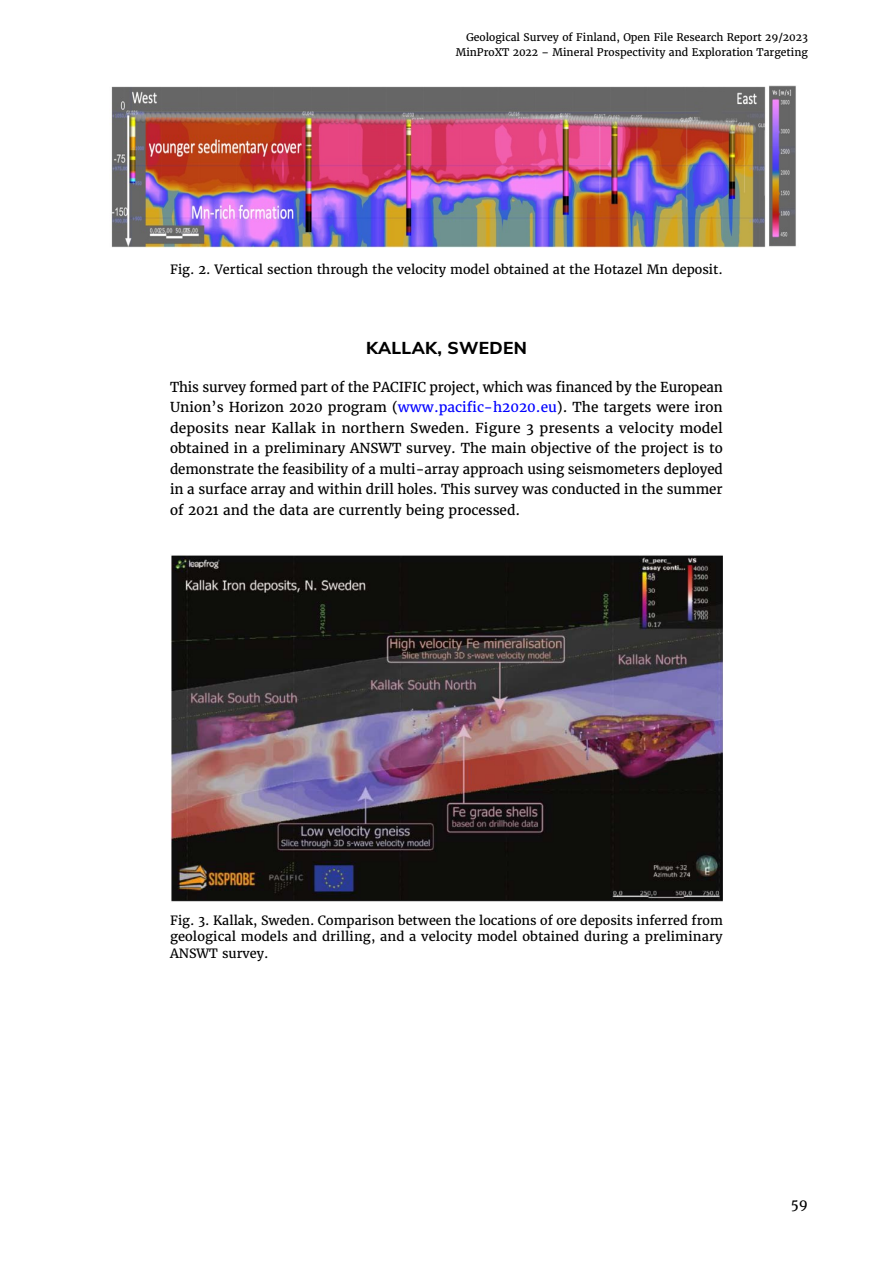
<style>
.page{position:relative;width:893px;height:1263px;background:#fff}
.page>*{position:absolute;margin:0;border:0;box-sizing:border-box;transform-origin:0 0}
.t1{font:24px "Calibri";color:#000}
.Ots1_AppendixMuliExtrabold_copy{font:800 17.25px "Muli";letter-spacing:.02em;color:#000}
.Leipis_eka{font:13.65px/20.5px "Merriweather";color:#000;text-align:justify}
.t2{font:12.75px/16.4px "Merriweather";color:#000;text-align:justify}
.t3{font:10.5px/14.7px "Merriweather";color:#000;text-align:right}
.s1{color:#00f}
</style>
<div class="page">
<img style="left:111px;top:85px;width:685px;height:162px">
<img style="left:171px;top:555px;width:552px;height:347px">
<p class="t3" style="left:456px;top:30px;width:354px">Geological Survey of Finland, Open File Research Report 29/2023<br>MinProXT 2022 – Mineral Prospectivity and Exploration Targeting</p>
<p class="t2" style="left:170px;top:261px;width:554px">Fig. 2. Vertical section through the velocity model obtained at the Hotazel Mn deposit.</p>
<h1 class="Ots1_AppendixMuliExtrabold_copy" style="left:366px;top:335px;width:162px">KALLAK, SWEDEN</h1>
<p class="Leipis_eka" style="left:170px;top:377px;width:554px">This survey formed part of the PACIFIC project, which was financed by the European Union’s Horizon 2020 program (<span class="s1">www.pacific-h2020.eu</span>). The targets were iron deposits near Kallak in northern Sweden. Figure 3 presents a velocity model obtained in a preliminary ANSWT survey. The main objective of the project is to demonstrate the feasibility of a multi-array approach using seismometers deployed in a surface array and within drill holes. This survey was conducted in the summer of 2021 and the data are currently being processed.</p>
<p class="t1" style="left:198px;top:468px;width:80px">Figure 3</p>
<p class="t2" style="left:170px;top:912px;width:554px">Fig. 3. Kallak, Sweden. Comparison between the locations of ore deposits inferred from geological models and drilling, and a velocity model obtained during a preliminary ANSWT survey.</p>
<p class="Leipis_eka" style="left:791px;top:1194px;width:19px">59</p>
</div>
